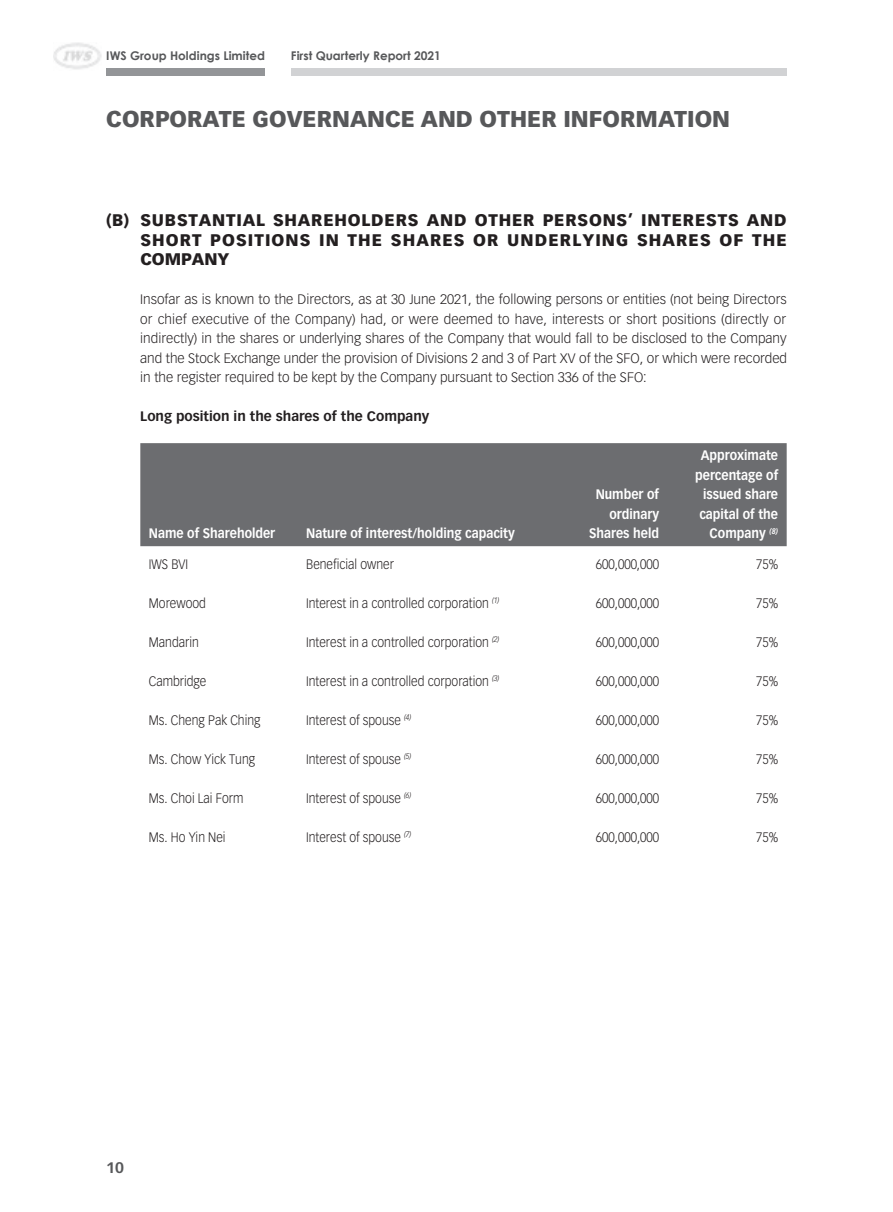
<style>
.page{position:relative;width:893px;height:1212px;background:#fff}
.page>*{position:absolute;margin:0;border:0;box-sizing:border-box;transform-origin:0 0}
.t1{font:900 22.5px "Vectora LT Std";color:#57585a}
.t2{font:900 16.5px/19.5px "Vectora LT Std";letter-spacing:.065em;color:#231f20;text-align:justify}
.t3{font:700 15px "Vectora LT Std";color:#57585a}
.t4{font:300 13.5px/19.5px "Vectora LT Std";color:#231f20;text-align:justify}
.t5{font:300 13.5px "Vectora LT Std";color:#231f20;scale:.9 1}
.t6{font:700 13.5px/19.5px "Vectora LT Std";color:#fff;text-align:right;scale:.9 1}
.t7{font:700 13.5px "Vectora LT Std";color:#231f20}
.t8{font:700 12px "Century Gothic";color:#57585a}
</style>
<div class="page">
<div style="left:106px;top:68px;width:158px;height:7px;background:#939598"></div>
<div style="left:291px;top:68px;width:496px;height:7px;background:#d1d2d4"></div>
<img style="left:53px;top:43px;width:48px;height:27px">
<div style="left:140px;top:443px;width:647px;height:103px;background:#6c6d70"></div>
<p class="t8" style="left:106px;top:46px;width:160px">IWS Group Holdings Limited</p>
<p class="t8" style="left:291px;top:46px;width:152px">First Quarterly Report 2021</p>
<h1 class="t1" style="left:106px;top:105px;width:625px">CORPORATE GOVERNANCE AND OTHER INFORMATION</h1>
<p class="t2" style="left:140px;top:211px;width:648px;text-indent:-34px">(B) SUBSTANTIAL SHAREHOLDERS AND OTHER PERSONS’ INTERESTS AND SHORT POSITIONS IN THE SHARES OR UNDERLYING SHARES OF THE COMPANY</p>
<p class="t4" style="left:140px;top:290px;width:648px">Insofar as is known to the Directors, as at 30 June 2021, the following persons or entities (not being Directors or chief executive of the Company) had, or were deemed to have, interests or short positions (directly or indirectly) in the shares or underlying shares of the Company that would fall to be disclosed to the Company and the Stock Exchange under the provision of Divisions 2 and 3 of Part XV of the SFO, or which were recorded in the register required to be kept by the Company pursuant to Section 336 of the SFO:</p>
<p class="t7" style="left:140px;top:408px;width:291px">Long position in the shares of the Company</p>
<p class="t6" style="left:149px;top:524px;width:142px">Name of Shareholder</p>
<p class="t6" style="left:306px;top:524px;width:233px">Nature of interest/holding capacity</p>
<p class="t6" style="left:589px;top:485px;width:79px">Number of ordinary<br>Shares held</p>
<p class="t6" style="left:695px;top:446px;width:94px">Approximate percentage of issued share capital of the<br>Company <sup>(8)</sup></p>
<p class="t5" style="left:149px;top:556px;width:45px">IWS BVI</p>
<p class="t5" style="left:306px;top:556px;width:99px">Beneficial owner</p>
<p class="t5" style="left:596px;top:556px;width:72px">600,000,000</p>
<p class="t5" style="left:756px;top:556px;width:26px">75%</p>
<p class="t5" style="left:149px;top:595px;width:65px">Morewood</p>
<p class="t5" style="left:306px;top:595px;width:216px">Interest in a controlled corporation <sup>(1)</sup></p>
<p class="t5" style="left:596px;top:595px;width:72px">600,000,000</p>
<p class="t5" style="left:756px;top:595px;width:26px">75%</p>
<p class="t5" style="left:149px;top:634px;width:57px">Mandarin</p>
<p class="t5" style="left:306px;top:634px;width:216px">Interest in a controlled corporation <sup>(2)</sup></p>
<p class="t5" style="left:596px;top:634px;width:72px">600,000,000</p>
<p class="t5" style="left:756px;top:634px;width:26px">75%</p>
<p class="t5" style="left:149px;top:673px;width:66px">Cambridge</p>
<p class="t5" style="left:306px;top:673px;width:216px">Interest in a controlled corporation <sup>(3)</sup></p>
<p class="t5" style="left:596px;top:673px;width:72px">600,000,000</p>
<p class="t5" style="left:756px;top:673px;width:26px">75%</p>
<p class="t5" style="left:149px;top:712px;width:126px">Ms. Cheng Pak Ching</p>
<p class="t5" style="left:306px;top:712px;width:118px">Interest of spouse <sup>(4)</sup></p>
<p class="t5" style="left:596px;top:712px;width:72px">600,000,000</p>
<p class="t5" style="left:756px;top:712px;width:26px">75%</p>
<p class="t5" style="left:149px;top:751px;width:120px">Ms. Chow Yick Tung</p>
<p class="t5" style="left:306px;top:751px;width:118px">Interest of spouse <sup>(5)</sup></p>
<p class="t5" style="left:596px;top:751px;width:72px">600,000,000</p>
<p class="t5" style="left:756px;top:751px;width:26px">75%</p>
<p class="t5" style="left:149px;top:790px;width:107px">Ms. Choi Lai Form</p>
<p class="t5" style="left:306px;top:790px;width:118px">Interest of spouse <sup>(6)</sup></p>
<p class="t5" style="left:596px;top:790px;width:72px">600,000,000</p>
<p class="t5" style="left:756px;top:790px;width:26px">75%</p>
<p class="t5" style="left:149px;top:829px;width:87px">Ms. Ho Yin Nei</p>
<p class="t5" style="left:306px;top:829px;width:118px">Interest of spouse <sup>(7)</sup></p>
<p class="t5" style="left:596px;top:829px;width:72px">600,000,000</p>
<p class="t5" style="left:756px;top:829px;width:26px">75%</p>
<p class="t3" style="left:106px;top:1158px;width:19px">10</p>
</div>
